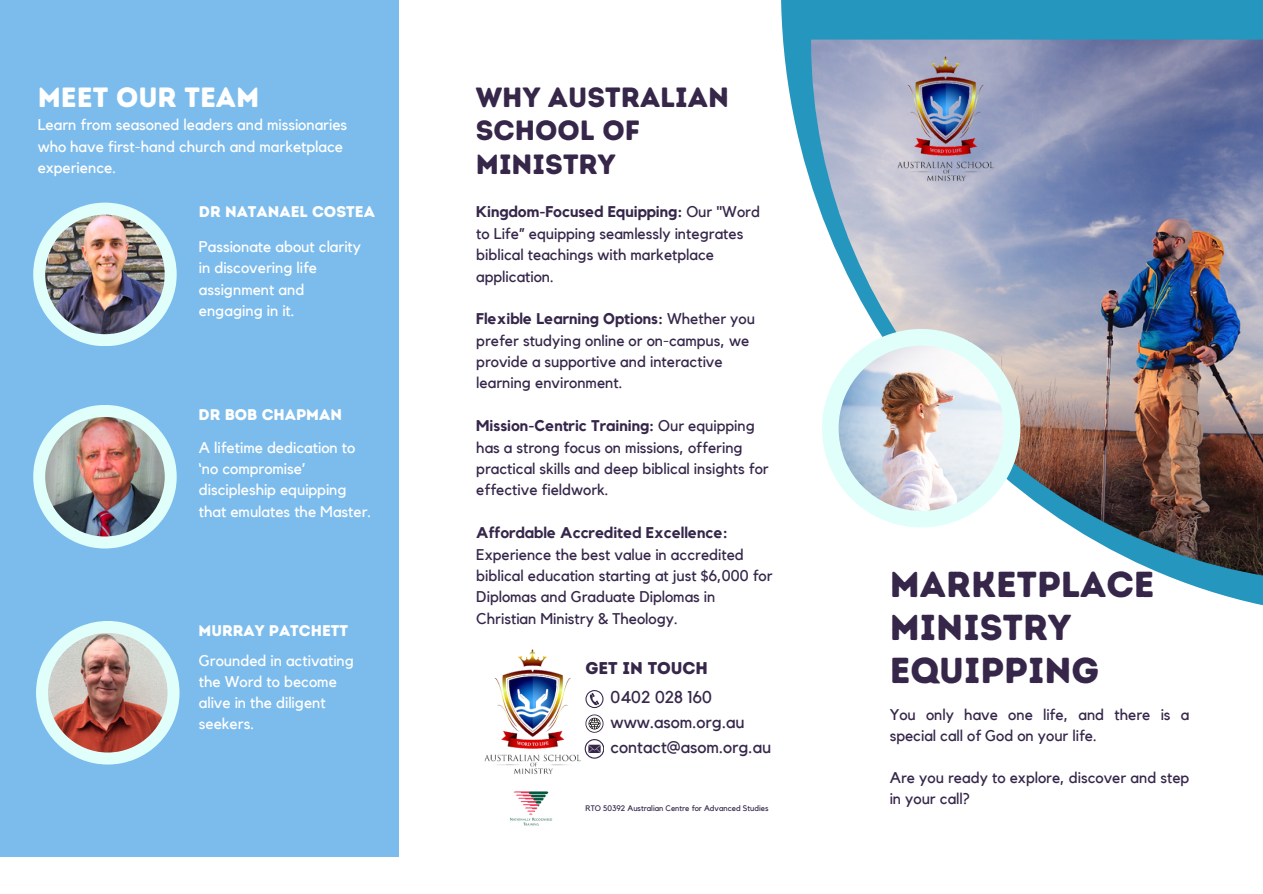
<style>
.page{position:relative;width:1263px;height:894px;background:#fff}
.page>*{position:absolute;margin:0;border:0;box-sizing:border-box;transform-origin:0 0}
.t1{font:36.15px/43.3px "Intro Rust Base";color:#36274a}
.t2{font:27.9px/33.3px "Intro Rust Base";color:#36274a}
.t3{font:27.9px "Intro Rust Base";color:#fff}
.t4{font:17.1px "Intro Rust Base";color:#36274a}
.t5{font:16.95px "Kollektif";color:#36274a}
.t6{font:15.45px/21.3px "Kollektif";color:#36274a}
.t7{font:15.45px/21.3px "Kollektif";color:#fff}
.t8{font:15.45px "Intro Rust Base";color:#fff}
.t9{font:7.95px "Kollektif";color:#36274a}
.s1{font-weight:700}
</style>
<div class="page">
<div style="left:0;top:0;width:399px;height:856px;background:#7cbcec"></div>
<svg style="left:781px;top:0;width:482px;height:606px"></svg>
<img style="left:811px;top:40px;width:452px;height:543px">
<svg style="left:822px;top:329px;width:198px;height:198px"></svg>
<img style="left:839px;top:345px;width:165px;height:165px">
<svg style="left:33px;top:202px;width:144px;height:144px"></svg>
<img style="left:45px;top:214px;width:120px;height:120px">
<svg style="left:33px;top:405px;width:144px;height:143px"></svg>
<img style="left:45px;top:417px;width:120px;height:119px">
<svg style="left:36px;top:621px;width:144px;height:143px"></svg>
<img style="left:48px;top:632px;width:120px;height:120px">
<svg style="left:585px;top:690px;width:18px;height:17px"></svg>
<svg style="left:585px;top:714px;width:18px;height:18px"></svg>
<svg style="left:585px;top:739px;width:19px;height:19px"></svg>
<img style="left:484px;top:649px;width:101px;height:126px">
<img style="left:890px;top:56px;width:109px;height:129px">
<img style="left:510px;top:791px;width:43px;height:35px">
<h4 class="t3" style="left:38px;top:80px;width:223px">MEET OUR TEAM</h4>
<h4 class="t7" style="left:38px;top:115px;width:311px">Learn from seasoned leaders and missionaries who have first-hand church and marketplace experience.</h4>
<h2 class="t2" style="left:476px;top:81px;width:255px">WHY AUSTRALIAN<br>SCHOOL OF<br>MINISTRY</h2>
<h3 class="t6" style="left:476px;top:202px;width:285px"><span class="s1">Kingdom-Focused Equipping:</span> Our "Word to Life” equipping seamlessly integrates biblical teachings with marketplace application.</h3>
<h4 class="t6" style="left:476px;top:309px;width:280px"><span class="s1">Flexible Learning Options:</span> Whether you prefer studying online or on-campus, we provide a supportive and interactive learning environment.</h4>
<p class="t6" style="left:476px;top:415px;width:294px"><span class="s1">Mission-Centric Training:</span> Our equipping has a strong focus on missions, offering practical skills and deep biblical insights for effective fieldwork.</p>
<h3 class="t6" style="left:476px;top:522px;width:298px"><span class="s1">Affordable Accredited Excellence:<br></span>Experience the best value in accredited biblical education starting at just $6,000 for Diplomas and Graduate Diplomas in Christian Ministry &amp; Theology.</h3>
<h4 class="t4" style="left:585px;top:658px;width:124px">GET IN TOUCH</h4>
<h4 class="t8" style="left:199px;top:202px;width:178px">DR NATANAEL COSTEA</h4>
<h4 class="t7" style="left:199px;top:236px;width:164px">Passionate about clarity in discovering life assignment and engaging in it.</h4>
<h4 class="t8" style="left:198px;top:405px;width:145px">DR BOB CHAPMAN</h4>
<h4 class="t7" style="left:199px;top:437px;width:174px">A lifetime dedication to ‘no compromise’ discipleship equipping that emulates the Master.</h4>
<p class="t1" style="left:890px;top:562px;width:266px">MARKETPLACE<br>MINISTRY<br>EQUIPPING</p>
<p class="t8" style="left:198px;top:620px;width:151px">MURRAY PATCHETT</p>
<h4 class="t7" style="left:199px;top:650px;width:157px;line-height:20.9px">Grounded in activating the Word to become alive in the diligent</h4>
<h1 class="t7" style="left:199px;top:713px;width:57px">seekers.</h1>
<p class="t6" style="left:890px;top:705px;width:301px;line-height:20.9px">You only have one life, and there is a special call of God on your life.</p>
<h3 class="t6" style="left:890px;top:767px;width:301px;line-height:20.9px">Are you ready to explore, discover and step in your call?</h3>
<h4 class="t5" style="left:610px;top:689px;width:103px">0402 028 160</h4>
<h4 class="t5" style="left:610px;top:714px;width:136px">www.asom.org.au</h4>
<p class="t5" style="left:610px;top:739px;width:162px">contact@asom.org.au</p>
<p class="t9" style="left:585px;top:804px;width:185px">RTO 50392 Australian Centre for Advanced Studies</p>
</div>
